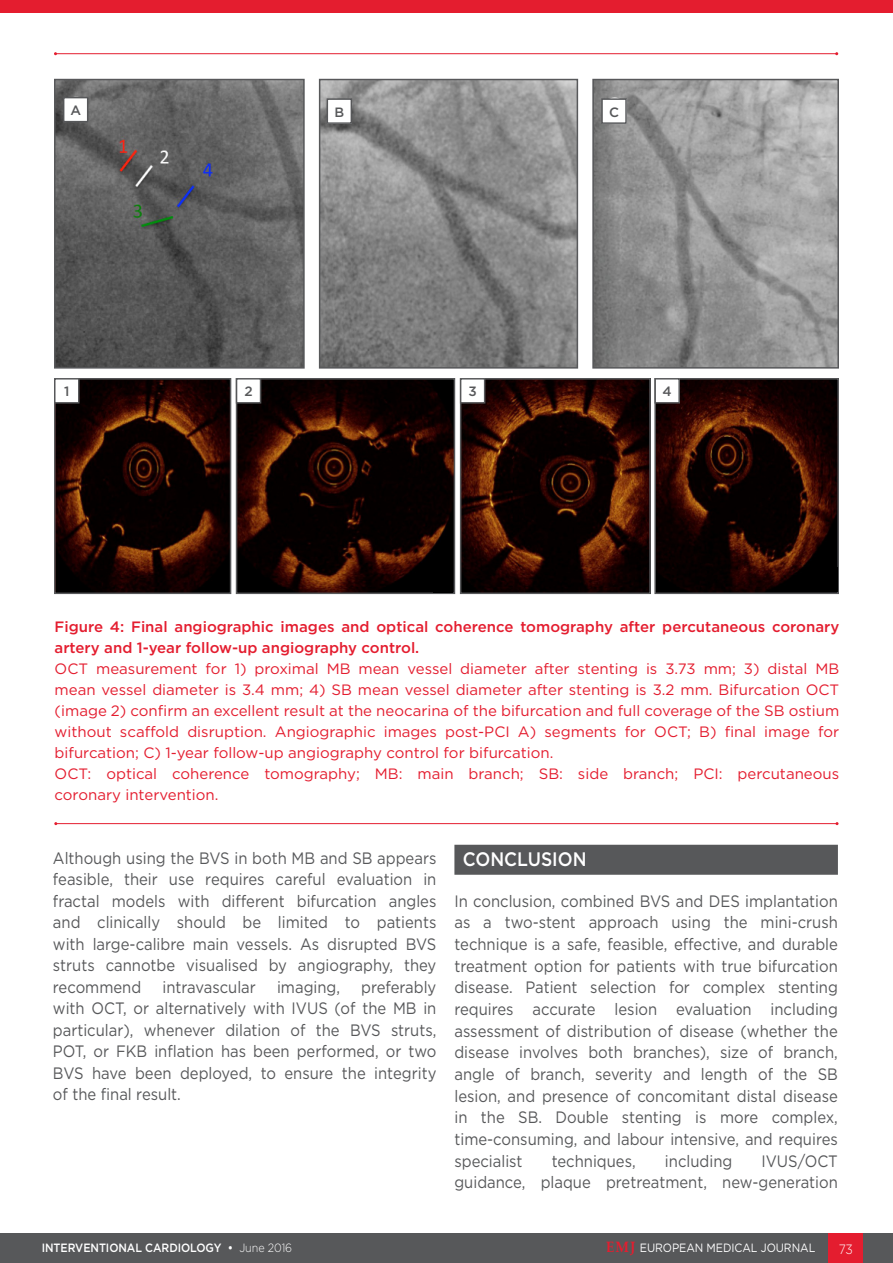
<style>
.page{position:relative;width:893px;height:1263px;background:#fff}
.page>*{position:absolute;margin:0;border:0;box-sizing:border-box;transform-origin:0 0}
._8__Heading_1{font:500 19.5px "Gotham";color:#fff;scale:.9 1}
._11__Main_text{font:16.5px/21.6px "Gotham";color:#57585a;text-align:justify;scale:.9 1}
._12_b_Figure___Table{font:15px/21px "Gotham";color:#e41d2f;text-align:justify}
._12_a_Figure___Table{font:500 15px/21px "Gotham";color:#e41d2f}
._13__Figure_Table_Fo{font:500 13.5px "Gotham";color:#57585a}
.t1{font:300 13.5px "Gotham";color:#fff;scale:.9 1}
.t2{font:500 12px "Gotham";letter-spacing:-.005em;color:#fff;scale:.9 1}
.t3{font:12px "Gotham";letter-spacing:-.005em;color:#fff;scale:.9 1}
.s1{font-weight:300}
.s2{font-family:"Palatino Linotype";font-weight:700;font-size:15px;color:#e41d2f}
</style>
<div class="page">
<div style="left:0;top:1233px;width:893px;height:30px;background:#57585a"></div>
<div style="left:829px;top:1233px;width:34px;height:30px;background:#e41d2f"></div>
<div style="left:0;top:0;width:893px;height:12px;background:#e41d2f"></div>
<div style="left:454px;top:845px;width:384px;height:30px;background:#57585a"></div>
<img style="left:57px;top:82px;width:245px;height:284px">
<div style="left:54px;top:79px;width:251px;height:290px;border:2px solid #57585a"></div>
<img style="left:57px;top:381px;width:171px;height:210px">
<div style="left:54px;top:378px;width:177px;height:216px;border:2px solid #57585a"></div>
<img style="left:239px;top:381px;width:213px;height:210px">
<div style="left:236px;top:378px;width:219px;height:216px;border:2px solid #57585a"></div>
<img style="left:463px;top:381px;width:185px;height:210px">
<div style="left:460px;top:378px;width:191px;height:216px;border:2px solid #57585a"></div>
<img style="left:657px;top:381px;width:179px;height:210px">
<div style="left:654px;top:378px;width:185px;height:216px;border:2px solid #57585a"></div>
<img style="left:322px;top:82px;width:253px;height:284px">
<div style="left:319px;top:79px;width:259px;height:290px;border:2px solid #57585a"></div>
<img style="left:595px;top:82px;width:241px;height:284px">
<div style="left:592px;top:79px;width:247px;height:290px;border:2px solid #57585a"></div>
<hr style="left:55px;top:53px;width:782px;height:1px;background:#e41d2f">
<hr style="left:56px;top:823px;width:781px;height:1px;background:#e41d2f">
<div style="left:327px;top:99px;width:24px;height:24px;background:#fff"></div>
<div style="left:327px;top:98px;width:25px;height:26px;border:2px solid #57585a"></div>
<div style="left:602px;top:99px;width:24px;height:24px;background:#fff"></div>
<div style="left:601px;top:98px;width:26px;height:26px;border:2px solid #57585a"></div>
<div style="left:64px;top:98px;width:24px;height:24px;background:#fff"></div>
<div style="left:63px;top:97px;width:25px;height:25px;border:2px solid #57585a"></div>
<div style="left:237px;top:379px;width:24px;height:24px;background:#fff"></div>
<div style="left:236px;top:378px;width:25px;height:26px;border:2px solid #57585a"></div>
<div style="left:461px;top:379px;width:24px;height:24px;background:#fff"></div>
<div style="left:460px;top:378px;width:25px;height:26px;border:2px solid #57585a"></div>
<div style="left:655px;top:379px;width:24px;height:24px;background:#fff"></div>
<div style="left:654px;top:378px;width:26px;height:26px;border:2px solid #57585a"></div>
<div style="left:55px;top:379px;width:24px;height:24px;background:#fff"></div>
<div style="left:54px;top:378px;width:26px;height:26px;border:2px solid #57585a"></div>
<div style="left:820px;top:568px;width:17px;height:24px;background:#000"></div>
<div style="left:433px;top:569px;width:20px;height:23px;background:#000"></div>
<p class="_13__Figure_Table_Fo" style="left:70px;top:101px;width:12px">A</p>
<p class="_13__Figure_Table_Fo" style="left:334px;top:103px;width:11px">B</p>
<p class="_13__Figure_Table_Fo" style="left:609px;top:103px;width:11px">C</p>
<p class="_13__Figure_Table_Fo" style="left:64px;top:383px;width:7px">1</p>
<p class="_13__Figure_Table_Fo" style="left:244px;top:383px;width:10px">2</p>
<p class="_13__Figure_Table_Fo" style="left:468px;top:383px;width:10px">3</p>
<p class="_13__Figure_Table_Fo" style="left:663px;top:383px;width:11px">4</p>
<p class="_12_a_Figure___Table" style="left:55px;top:616px;width:786px">Figure 4: Final angiographic images and optical coherence tomography after percutaneous coronary artery and 1-year follow-up angiography control.</p>
<p class="_12_b_Figure___Table" style="left:55px;top:657px;width:786px">OCT measurement for 1) proximal MB mean vessel diameter after stenting is 3.73 mm; 3) distal MB mean vessel diameter is 3.4 mm; 4) SB mean vessel diameter after stenting is 3.2 mm. Bifurcation OCT (image 2) confirm an excellent result at the neocarina of the bifurcation and full coverage of the SB ostium without scaffold disruption. Angiographic images post-PCI A) segments for OCT; B) final image for bifurcation; C) 1-year follow-up angiography control for bifurcation.</p>
<p class="_12_b_Figure___Table" style="left:55px;top:762px;width:786px">OCT: optical coherence tomography; MB: main branch; SB: side branch; PCI: percutaneous coronary intervention.</p>
<p class="_11__Main_text" style="left:53px;top:847px;width:428px">Although using the BVS in both MB and SB appears feasible, their use requires careful evaluation in fractal models with different bifurcation angles and clinically should be limited to patients with large-calibre main vessels. As disrupted BVS struts cannotbe visualised by angiography, they recommend</p>
<p class="_11__Main_text" style="left:53px;top:976px;width:428px;text-indent:308px">preferably with OCT, or alternatively with IVUS (of the MB in particular), whenever dilation of the BVS struts, POT, or FKB inflation has been performed, or two BVS have been deployed, to ensure the integrity of the final result.</p>
<p class="_11__Main_text" style="left:162px;top:976px;width:105px">intravascular</p>
<p class="_11__Main_text" style="left:277px;top:976px;width:72px">imaging,</p>
<p class="_8__Heading_1" style="left:463px;top:846px;width:139px">CONCLUSION</p>
<p class="_11__Main_text" style="left:454px;top:890px;width:428px">In conclusion, combined BVS and DES implantation as a two-stent approach using the mini-crush technique is a safe, feasible, effective, and durable treatment option for patients with true bifurcation disease. Patient selection for complex stenting requires accurate lesion evaluation including assessment of distribution of disease (whether the disease involves both branches), size of branch, angle of branch, severity and length of the SB lesion, and presence of concomitant distal disease in the SB. Double stenting is more complex, time-consuming, and labour intensive, and requires specialist</p>
<p class="_11__Main_text" style="left:454px;top:1149px;width:428px;text-align:right">IVUS/OCT<br>guidance, plaque pretreatment, new-generation</p>
<p class="_11__Main_text" style="left:552px;top:1149px;width:95px">techniques,</p>
<p class="_11__Main_text" style="left:665px;top:1149px;width:76px">including</p>
<p class="t2" style="left:42px;top:1240px;width:280px">INTERVENTIONAL CARDIOLOGY • <span class="s1">June 2016</span></p>
<p class="t3" style="left:606px;top:1240px;width:234px"><span class="s2">EMJ</span> EUROPEAN MEDICAL JOURNAL</p>
<p class="t1" style="left:839px;top:1240px;width:17px">73</p>
</div>
